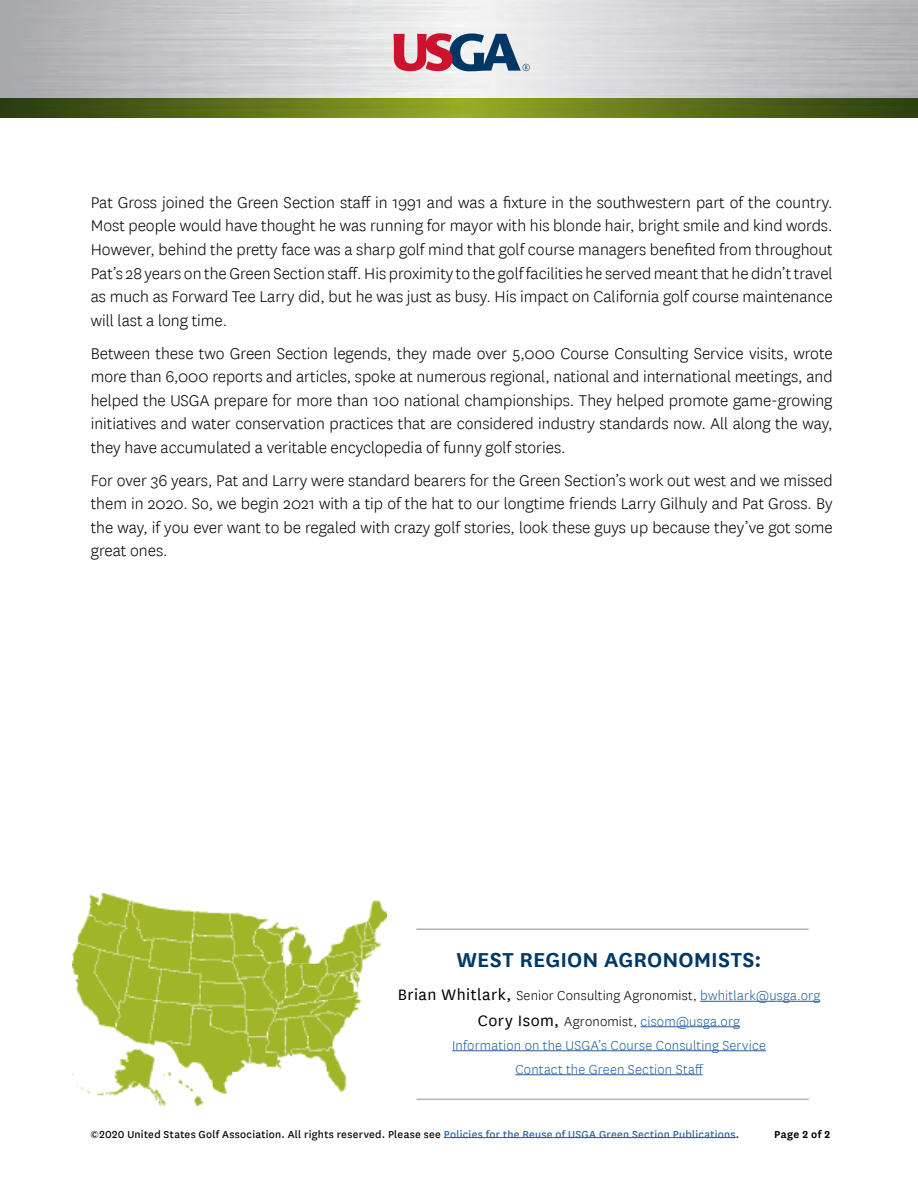
<style>
.page{position:relative;width:918px;height:1188px;background:#fff}
.page>*{position:absolute;margin:0;border:0;box-sizing:border-box;transform-origin:0 0}
.t1{font:600 24px "National";color:#003865}
.t2{font:300 18px/23.5px "National";color:#000;text-align:justify}
.t3{font:300 15px/25.5px "National";letter-spacing:.01em;color:#000;text-align:center}
.t4{font:300 15px/24px "National";letter-spacing:.015em;color:#215e9e;text-align:center}
.t5{font:12px "National";letter-spacing:.025em;color:#000}
.t6{font:600 12px "National";letter-spacing:.035em;color:#000}
.s1{font-weight:400;font-size:18px}
.s2{color:#215e9e}
</style>
<div class="page">
<svg style="left:0;top:98px;width:918px;height:20px;background:#5e711a"></svg>
<svg style="left:394px;top:33px;width:136px;height:38px"></svg>
<hr style="left:444px;top:1137px;width:292px;height:1px;background:#215e9e">
<hr style="left:416px;top:1099px;width:393px;height:1px;background:#b1b3b5">
<hr style="left:700px;top:1001px;width:120px;height:1px;background:#215e9e">
<hr style="left:641px;top:1026px;width:99px;height:1px;background:#215e9e">
<hr style="left:452px;top:1050px;width:314px;height:1px;background:#215e9e">
<hr style="left:515px;top:1074px;width:188px;height:1px;background:#215e9e">
<hr style="left:416px;top:928px;width:393px;height:2px;background:#b1b3b5">
<img style="left:72px;top:893px;width:315px;height:212px">
<p class="t2" style="left:91px;top:190px;width:744px">Pat Gross joined the Green Section staff in 1991 and was a fixture in the southwestern part of the country.<br>Most people would have thought he was running for mayor with his blonde hair, bright smile and kind words.<br>However, behind the pretty face was a sharp golf mind that golf course managers benefited from throughout Pat’s 28 years on the Green Section staff. His proximity to the golf facilities he served meant that he didn’t travel as much as Forward Tee Larry did, but he was just as busy. His impact on California golf course maintenance will last a long time.</p>
<p class="t2" style="left:91px;top:341px;width:743px">Between these two Green Section legends, they made over 5,000 Course Consulting Service visits, wrote more than 6,000 reports and articles, spoke at numerous regional, national and international meetings, and helped the USGA prepare for more than 100 national championships. They helped promote game-growing initiatives and water conservation practices that are considered industry standards now. All along the way, they have accumulated a veritable encyclopedia of funny golf stories.</p>
<p class="t2" style="left:91px;top:468px;width:744px">For over 36 years, Pat and Larry were standard bearers for the Green Section’s work out west and we missed them in 2020. So, we begin 2021 with a tip of the hat to our longtime friends Larry Gilhuly and Pat Gross. By the way, if you ever want to be regaled with crazy golf stories, look these guys up because they’ve got some great ones.</p>
<h1 class="t1" style="left:457px;top:943px;width:306px">WEST REGION AGRONOMISTS:</h1>
<p class="t3" style="left:398px;top:982px;width:424px"><span class="s1">Brian Whitlark,</span> Senior Consulting Agronomist, <span class="s2">bwhitlark@usga.org<br></span><span class="s1">Cory Isom,</span> Agronomist, <span class="s2">cisom@usga.org</span></p>
<p class="t4" style="left:452px;top:1033px;width:315px">Information on the USGA’s Course Consulting Service<br>Contact the Green Section Staff</p>
<p class="t5" style="left:91px;top:1126px;width:650px">©2020 United States Golf Association. All rights reserved. Please see <span class="s2">Policies for the Reuse of USGA Green Section Publications</span>.</p>
<p class="t6" style="left:774px;top:1126px;width:58px">Page 2 of 2</p>
</div>
